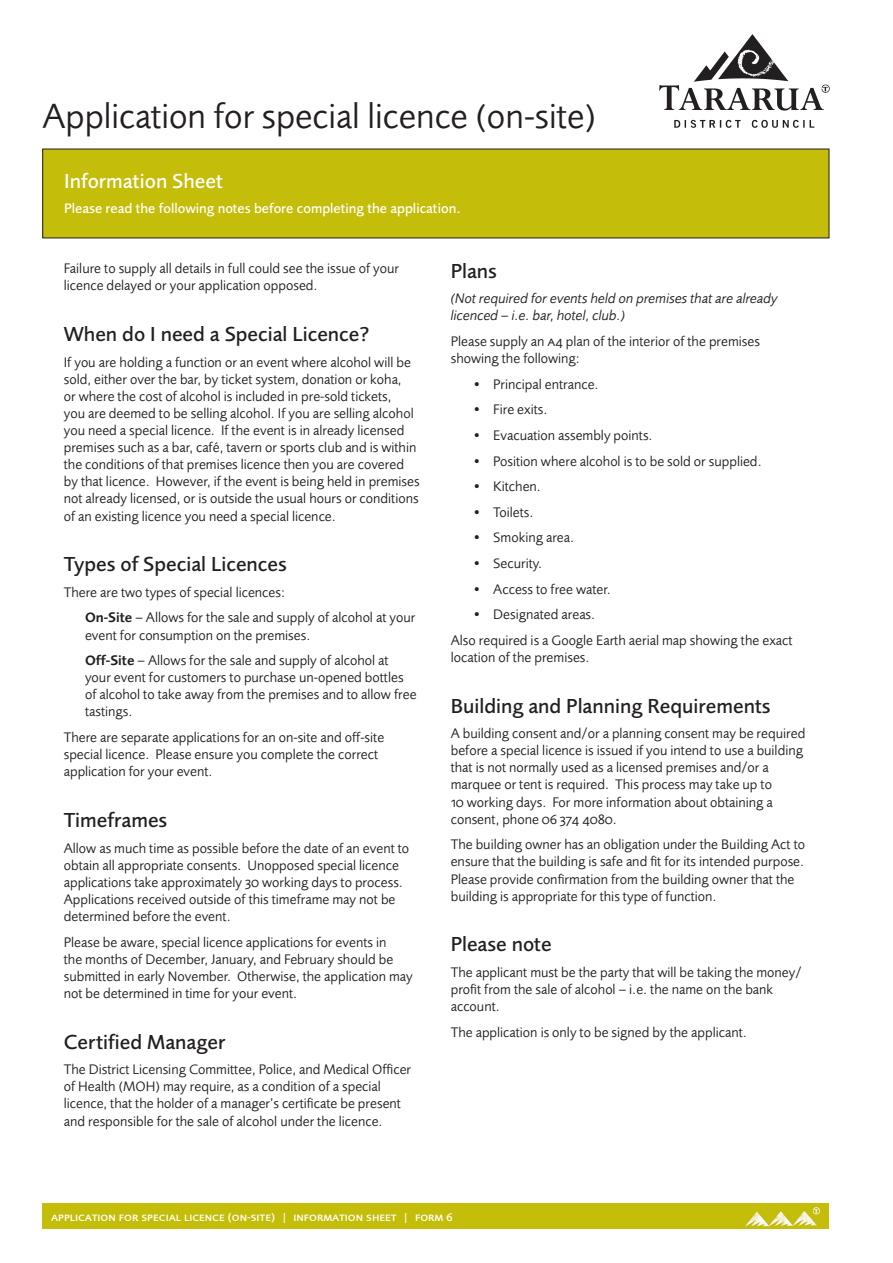
<style>
.page{position:relative;width:893px;height:1263px;background:#fff}
.page>*{position:absolute;margin:0;border:0;box-sizing:border-box;transform-origin:0 0}
.Form_Heading{font:36px "Foundry Sans";color:#231f20}
.Section_heading{font:500 21px "Foundry Sans";color:#231f20}
.Section_heading-2{font:500 21px "Foundry Sans";color:#fff}
.Body_text{font:14.25px/17.1px "Foundry Sans";color:#231f20}
.Body_text-2{font:italic 14.25px/17.1px "Foundry Sans";color:#231f20}
.Green_box_body_text{font:500 14.25px "Foundry Sans";color:#fff}
.t1{font:500 12px "Foundry Sans Expert";color:#fff}
.s1{font-weight:600}
.s2{font-family:"Foundry Sans Expert"}
</style>
<div class="page">
<div style="left:43px;top:1203px;width:786px;height:26px;background:#c4bd09"></div>
<img style="left:745px;top:1207px;width:75px;height:20px">
<div style="left:43px;top:149px;width:786px;height:89px;background:#c4bd09"></div>
<img style="left:659px;top:34px;width:170px;height:94px">
<p class="Form_Heading" style="left:43px;top:95px;width:555px">Application for special licence (on-site)</p>
<p class="Section_heading-2" style="left:64px;top:168px;width:160px">Information Sheet</p>
<p class="Green_box_body_text" style="left:64px;top:200px;width:398px">Please read the following notes before completing the application.</p>
<p class="Body_text" style="left:64px;top:260px;width:337px">Failure to supply all details in full could see the issue of your licence delayed or your application opposed.</p>
<p class="Section_heading" style="left:64px;top:322px;width:307px">When do I need a Special Licence?</p>
<p class="Body_text" style="left:64px;top:353px;width:357px">If you are holding a function or an event where alcohol will be sold, either over the bar, by ticket system, donation or koha,<br>or where the cost of alcohol is included in pre-sold tickets,<br>you are deemed to be selling alcohol. If you are selling alcohol you need a special licence. If the event is in already licensed premises such as a bar, café, tavern or sports club and is within the conditions of that premises licence then you are covered by that licence. However, if the event is being held in premises not already licensed, or is outside the usual hours or conditions of an existing licence you need a special licence.</p>
<p class="Section_heading" style="left:64px;top:552px;width:225px">Types of Special Licences</p>
<p class="Body_text" style="left:64px;top:583px;width:223px">There are two types of special licences:</p>
<p class="Body_text" style="left:85px;top:609px;width:332px"><span class="s1">On-Site</span> – Allows for the sale and supply of alcohol at your event for consumption on the premises.</p>
<p class="Body_text" style="left:85px;top:652px;width:333px"><span class="s1">Off-Site</span> – Allows for the sale and supply of alcohol at your event for customers to purchase un-opened bottles of alcohol to take away from the premises and to allow free tastings.</p>
<p class="Body_text" style="left:64px;top:729px;width:322px">There are separate applications for an on-site and off-site special licence. Please ensure you complete the correct application for your event.</p>
<p class="Section_heading" style="left:64px;top:808px;width:105px">Timeframes</p>
<p class="Body_text" style="left:64px;top:839px;width:347px">Allow as much time as possible before the date of an event to obtain all appropriate consents. Unopposed special licence applications take approximately <span class="s2">30</span> working days to process.<br>Applications received outside of this timeframe may not be determined before the event.</p>
<p class="Body_text" style="left:64px;top:933px;width:351px">Please be aware, special licence applications for events in<br>the months of December, January, and February should be submitted in early November. Otherwise, the application may not be determined in time for your event.</p>
<p class="Section_heading" style="left:64px;top:1029px;width:163px">Certified Manager</p>
<p class="Body_text" style="left:64px;top:1061px;width:349px">The District Licensing Committee, Police, and Medical Officer of Health (MOH) may require, as a condition of a special licence, that the holder of a manager’s certificate be present and responsible for the sale of alcohol under the licence.</p>
<p class="Section_heading" style="left:451px;top:258px;width:48px">Plans</p>
<p class="Body_text-2" style="left:451px;top:290px;width:329px">(Not required for events held on premises that are already licenced – i.e. bar, hotel, club.)</p>
<p class="Body_text" style="left:451px;top:333px;width:311px">Please supply an <span class="s2">a4</span> plan of the interior of the premises showing the following:</p>
<p class="Body_text" style="left:472px;top:375px;width:128px">• Principal entrance.</p>
<p class="Body_text" style="left:472px;top:401px;width:77px">• Fire exits.</p>
<p class="Body_text" style="left:472px;top:426px;width:182px">• Evacuation assembly points.</p>
<p class="Body_text" style="left:472px;top:452px;width:291px">• Position where alcohol is to be sold or supplied.</p>
<p class="Body_text" style="left:472px;top:478px;width:70px">• Kitchen.</p>
<p class="Body_text" style="left:472px;top:503px;width:63px">• Toilets.</p>
<p class="Body_text" style="left:472px;top:529px;width:104px">• Smoking area.</p>
<p class="Body_text" style="left:472px;top:555px;width:72px">• Security.</p>
<p class="Body_text" style="left:472px;top:580px;width:140px">• Access to free water.</p>
<p class="Body_text" style="left:472px;top:606px;width:125px">• Designated areas.</p>
<p class="Body_text" style="left:451px;top:631px;width:343px">Also required is a Google Earth aerial map showing the exact location of the premises.</p>
<p class="Section_heading" style="left:451px;top:693px;width:321px">Building and Planning Requirements</p>
<p class="Body_text" style="left:451px;top:725px;width:356px">A building consent and/or a planning consent may be required before a special licence is issued if you intend to use a building that is not normally used as a licensed premises and/or a marquee or tent is required. This process may take up to<br><span class="s2">10</span> working days. For more information about obtaining a consent, phone <span class="s2">06 374 4080</span>.</p>
<p class="Body_text" style="left:451px;top:836px;width:356px">The building owner has an obligation under the Building Act to ensure that the building is safe and fit for its intended purpose.<br>Please provide confirmation from the building owner that the building is appropriate for this type of function.</p>
<p class="Section_heading" style="left:451px;top:932px;width:102px">Please note</p>
<p class="Body_text" style="left:451px;top:963px;width:352px">The applicant must be the party that will be taking the money/ profit from the sale of alcohol – i.e. the name on the bank account.</p>
<p class="Body_text" style="left:451px;top:1023px;width:298px">The application is only to be signed by the applicant.</p>
<p class="t1" style="left:51px;top:1209px;width:403px">application for special licence (on-site) | information sheet | form 6</p>
</div>
